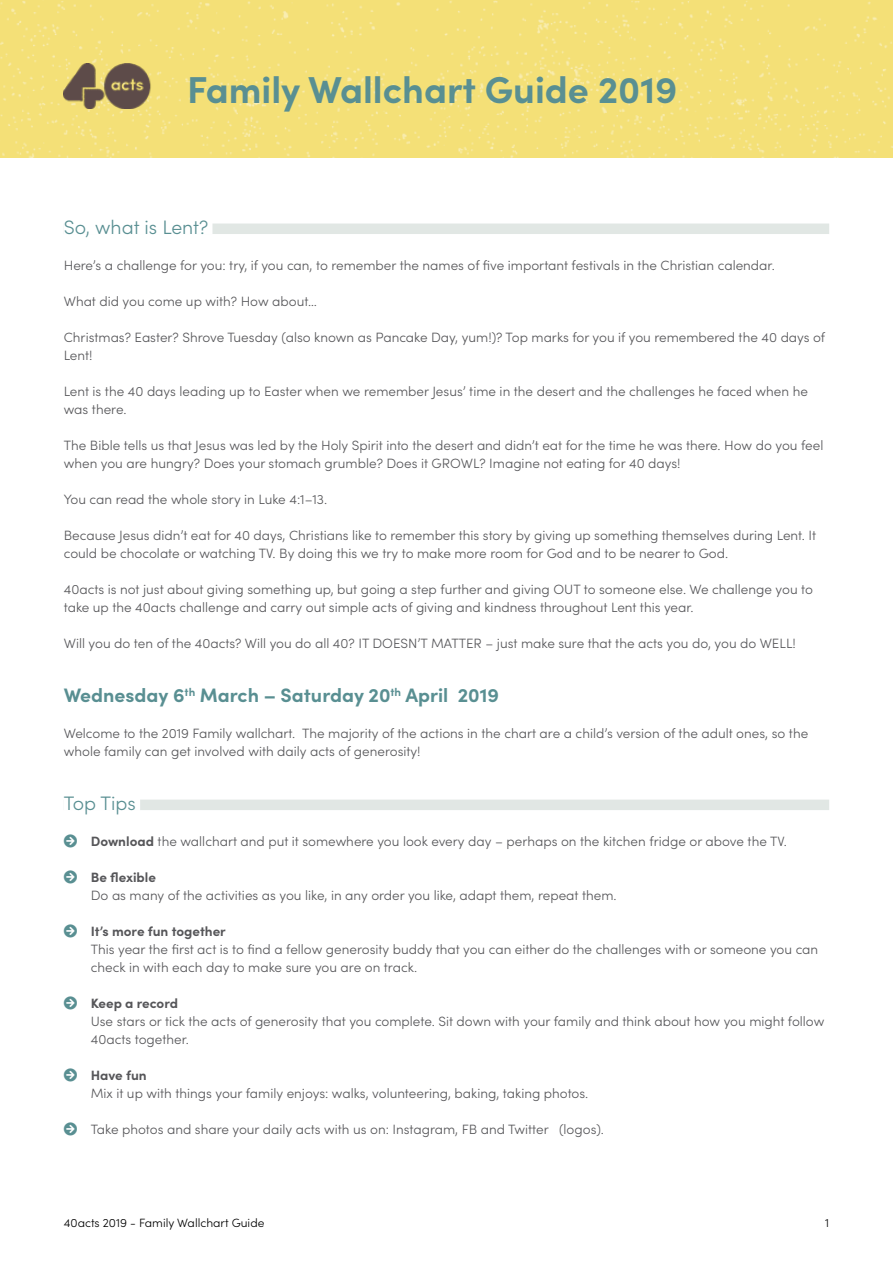
<style>
.page{position:relative;width:893px;height:1263px;background:#fff}
.page>*{position:absolute;margin:0;border:0;box-sizing:border-box;transform-origin:0 0}
.t1{font:700 37.5px "Sofia Pro";color:#598f92}
.t2{font:700 19.5px "Sofia Pro";color:#598f92}
.t3{font:300 19.5px "Sofia Pro";color:#598f92}
.t4{font:300 13.5px/18px "Sofia Pro";color:#565659}
.t5{font:700 13.5px "Sofia Pro";color:#565659}
.t6{font:300 12px "Sofia Pro";color:#000}
.s1{font-weight:700}
</style>
<div class="page">
<div style="left:0;top:0;width:893px;height:157px;background:#f4e077"></div>
<img style="left:64px;top:64px;width:94px;height:45px">
<div style="left:64px;top:224px;width:765px;height:10px;background:#e1e7e4"></div>
<div style="left:64px;top:221px;width:148px;height:14px;background:#fff"></div>
<div style="left:64px;top:800px;width:765px;height:10px;background:#e1e7e4"></div>
<div style="left:64px;top:797px;width:76px;height:14px;background:#fff"></div>
<h1 class="t1" style="left:187px;top:60px;width:492px">Family Wallchart Guide 2019</h1>
<h2 class="t3" style="left:64px;top:213px;width:146px">So, what is Lent?</h2>
<p class="t4" style="left:64px;top:256px;width:713px">Here’s a challenge for you: try, if you can, to remember the names of five important festivals in the Christian calendar.</p>
<p class="t4" style="left:64px;top:292px;width:255px">What did you come up with? How about…</p>
<p class="t4" style="left:64px;top:328px;width:763px">Christmas? Easter? Shrove Tuesday (also known as Pancake Day, yum!)? Top marks for you if you remembered the 40 days of<br>Lent!</p>
<p class="t4" style="left:64px;top:382px;width:746px">Lent is the 40 days leading up to Easter when we remember Jesus’ time in the desert and the challenges he faced when he was there.</p>
<p class="t4" style="left:64px;top:436px;width:761px">The Bible tells us that Jesus was led by the Holy Spirit into the desert and didn’t eat for the time he was there. How do you feel when you are hungry? Does your stomach grumble? Does it GROWL? Imagine not eating for 40 days!</p>
<p class="t4" style="left:64px;top:490px;width:265px">You can read the whole story in Luke 4:1–13.</p>
<p class="t4" style="left:64px;top:526px;width:754px">Because Jesus didn’t eat for 40 days, Christians like to remember this story by giving up something themselves during Lent. It could be chocolate or watching TV. By doing this we try to make more room for God and to be nearer to God.</p>
<p class="t4" style="left:64px;top:580px;width:751px">40acts is not just about giving something up, but going a step further and giving OUT to someone else. We challenge you to take up the 40acts challenge and carry out simple acts of giving and kindness throughout Lent this year.</p>
<p class="t4" style="left:64px;top:634px;width:734px">Will you do ten of the 40acts? Will you do all 40? IT DOESN’T MATTER – just make sure that the acts you do, you do WELL!</p>
<h2 class="t2" style="left:64px;top:680px;width:437px">Wednesday 6<sup>th</sup> March – Saturday 20<sup>th</sup> April 2019</h2>
<p class="t4" style="left:64px;top:724px;width:746px">Welcome to the 2019 Family wallchart. The majority of the actions in the chart are a child’s version of the adult ones, so the whole family can get involved with daily acts of generosity!</p>
<h2 class="t3" style="left:64px;top:789px;width:74px">Top Tips</h2>
<p class="t4" style="left:91px;top:832px;width:698px"><span class="s1">Download</span> the wallchart and put it somewhere you look every day – perhaps on the kitchen fridge or above the TV.</p>
<p class="t5" style="left:91px;top:867px;width:67px">Be flexible</p>
<p class="t4" style="left:91px;top:886px;width:527px">Do as many of the activities as you like, in any order you like, adapt them, repeat them.</p>
<p class="t5" style="left:91px;top:921px;width:137px">It’s more fun together</p>
<p class="t4" style="left:91px;top:940px;width:729px">This year the first act is to find a fellow generosity buddy that you can either do the challenges with or someone you can check in with each day to make sure you are on track.</p>
<p class="t5" style="left:91px;top:993px;width:89px">Keep a record</p>
<p class="t4" style="left:91px;top:1012px;width:735px">Use stars or tick the acts of generosity that you complete. Sit down with your family and think about how you might follow<br>40acts together.</p>
<p class="t5" style="left:91px;top:1065px;width:57px">Have fun</p>
<p class="t4" style="left:91px;top:1084px;width:499px">Mix it up with things your family enjoys: walks, volunteering, baking, taking photos.</p>
<p class="t4" style="left:91px;top:1120px;width:515px">Take photos and share your daily acts with us on: Instagram, FB and Twitter (logos).</p>
<p class="t6" style="left:64px;top:1214px;width:202px">40acts 2019 - Family Wallchart Guide</p>
<p class="t6" style="left:825px;top:1214px;width:6px">1</p>
</div>
